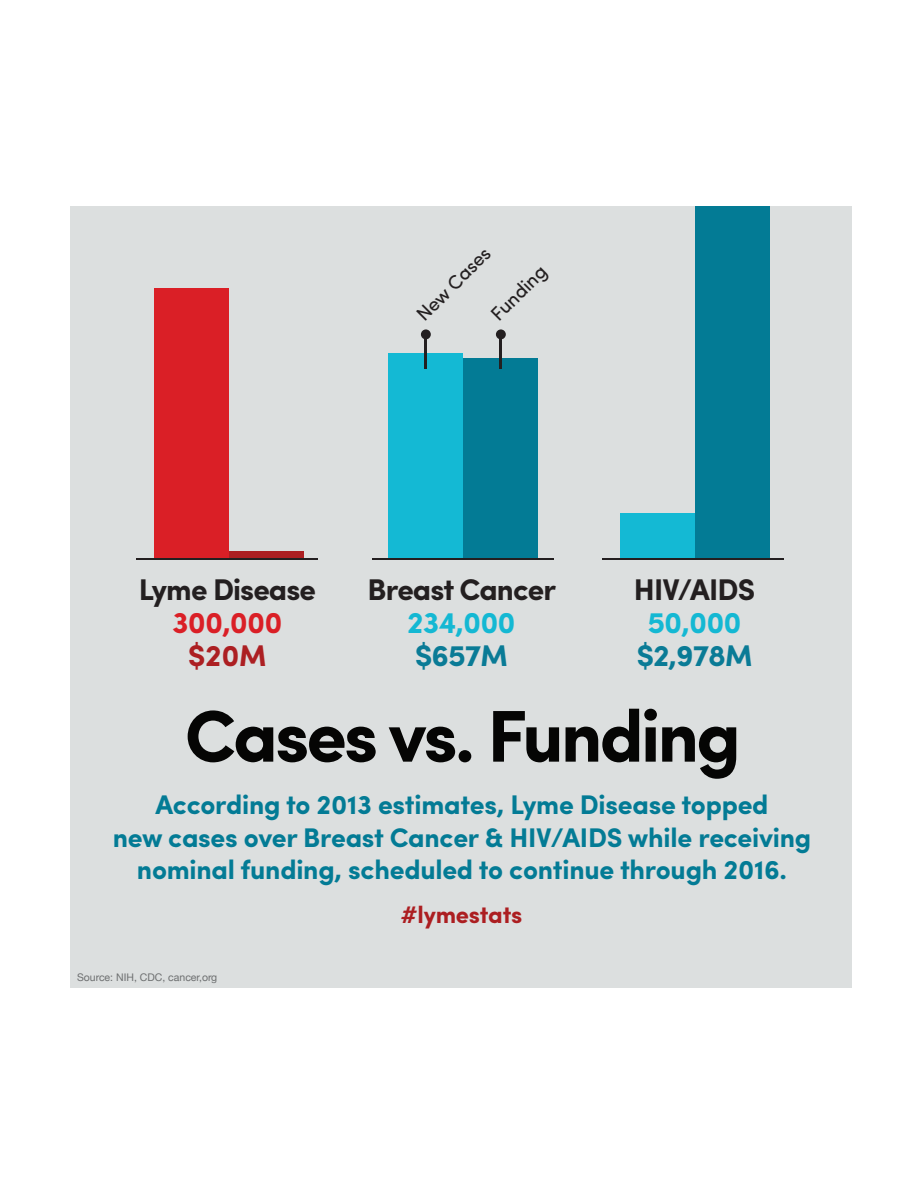
<style>
.page{position:relative;width:918px;height:1188px;background:#fff}
.page>*{position:absolute;margin:0;border:0;box-sizing:border-box;transform-origin:0 0}
.t1{font:700 73.5px "Sofia Pro";letter-spacing:-.04em;color:#050504}
.t2{font:700 30px "Sofia Pro";letter-spacing:-.03em;color:#231f20}
.t3{font:700 30px "Sofia Pro";letter-spacing:-.03em;color:#14b8d3}
.t4{font:700 30px "Sofia Pro";letter-spacing:-.03em;color:#0a7b96}
.t5{font:700 30px "Sofia Pro";letter-spacing:-.03em;color:#da1f26}
.t6{font:700 30px "Sofia Pro";color:#ac1f22}
.t7{font:700 27px/32.4px "Sofia Pro";letter-spacing:-.01em;color:#037b95;text-align:center}
.t8{font:700 24px "Sofia Pro";letter-spacing:-.01em;color:#ac1e21}
.t9{font:19.5px "Sofia Pro";color:#231f20}
.t10{font:10.5px "Helvetica Neue";color:#6d6f70}
</style>
<div class="page">
<div style="left:71px;top:206px;width:781px;height:781px;background:#dcdfdf"></div>
<div style="left:154px;top:288px;width:75px;height:270px;background:#da1f26"></div>
<div style="left:388px;top:353px;width:75px;height:205px;background:#14b9d4"></div>
<div style="left:620px;top:513px;width:75px;height:45px;background:#14b9d4"></div>
<div style="left:229px;top:551px;width:75px;height:7px;background:#ac1e21"></div>
<div style="left:463px;top:358px;width:75px;height:200px;background:#037b95"></div>
<div style="left:695px;top:206px;width:75px;height:352px;background:#037b95"></div>
<hr style="left:136px;top:558px;width:181px;height:2px;background:#231f20">
<hr style="left:372px;top:558px;width:182px;height:2px;background:#231f20">
<hr style="left:602px;top:558px;width:182px;height:2px;background:#231f20">
<div style="left:421px;top:329px;width:10px;height:10px;background:#231f20;border-radius:50%"></div>
<div style="left:496px;top:329px;width:10px;height:10px;background:#231f20;border-radius:50%"></div>
<hr style="left:500px;top:334px;width:2px;height:34px;background:#231f20">
<hr style="left:425px;top:334px;width:2px;height:34px;background:#231f20">
<p class="t9" style="left:410px;top:307px;width:97px;rotate:-45deg">New Cases</p>
<p class="t9" style="left:484px;top:307px;width:71px;rotate:-45deg">Funding</p>
<p class="t2" style="left:139px;top:567px;width:179px">Lyme Disease</p>
<p class="t5" style="left:172px;top:600px;width:112px">300,000</p>
<p class="t6" style="left:188px;top:633px;width:80px">$20M</p>
<p class="t2" style="left:368px;top:567px;width:190px">Breast Cancer</p>
<p class="t3" style="left:407px;top:600px;width:110px">234,000</p>
<p class="t4" style="left:415px;top:633px;width:94px">$657M</p>
<p class="t2" style="left:634px;top:567px;width:123px">HIV/AIDS</p>
<p class="t3" style="left:647px;top:600px;width:96px">50,000</p>
<p class="t4" style="left:637px;top:633px;width:117px">$2,978M</p>
<h1 class="t1" style="left:185px;top:680px;width:558px">Cases vs. Funding</h1>
<p class="t7" style="left:113px;top:787px;width:700px">According to 2013 estimates, Lyme Disease topped<br>new cases over Breast Cancer &amp; HIV/AIDS while receiving nominal funding, scheduled to continue through 2016.</p>
<p class="t8" style="left:400px;top:897px;width:123px">#lymestats</p>
<p class="t10" style="left:77px;top:970px;width:142px">Source: NIH, CDC, cancer,org</p>
</div>
